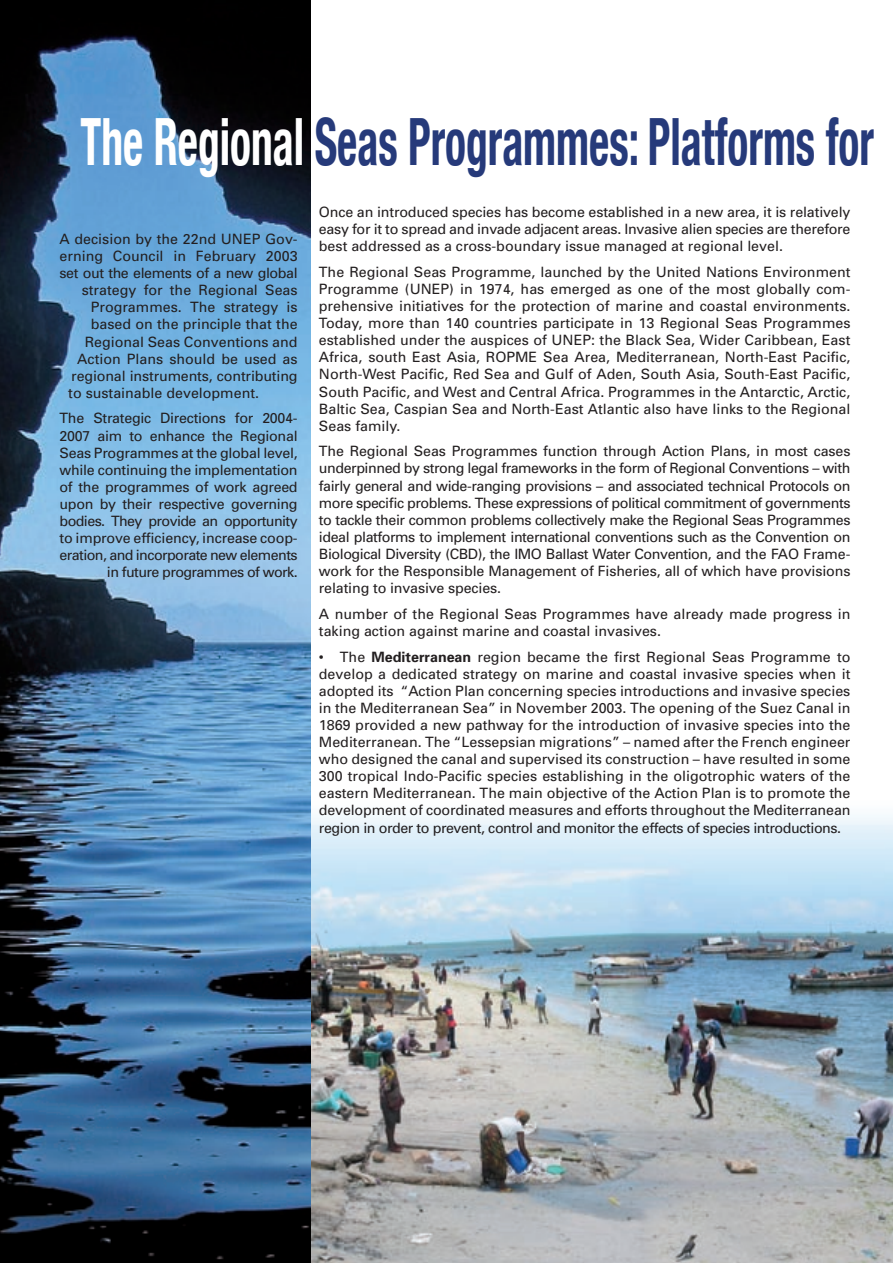
<style>
.page{position:relative;width:893px;height:1263px;background:#fff}
.page>*{position:absolute;margin:0;border:0;box-sizing:border-box;transform-origin:0 0}
.t1{font:700 condensed 65.25px "Helvetica Neue";color:#263a7a;scale:.67 1}
.t2{font:14.25px/17.1px "Univers";letter-spacing:-.01em;color:#231f20;text-align:justify}
.t3{font:14.25px "Univers";letter-spacing:-.03em;color:#231f20}
.s1{color:#fff}
.s2{font-weight:700}
</style>
<div class="page">
<img style="left:310px;top:777px;width:583px;height:486px">
<img style="left:0;top:0;width:310px;height:1263px">
<h1 class="t1" style="left:81px;top:102px;width:1186px"><span class="s1">The Regional</span> Seas Programmes: Platforms for</h1>
<p class="t2" style="left:319px;top:203px;width:533px">Once an introduced species has become established in a new area, it is relatively easy for it to spread and invade adjacent areas. Invasive alien species are therefore best addressed as a cross-boundary issue managed at regional level.</p>
<p class="t2" style="left:319px;top:263px;width:533px">The Regional Seas Programme, launched by the United Nations Environment Programme (UNEP) in 1974, has emerged as one of the most globally com&shy;prehensive initiatives for the protection of marine and coastal environments.<br>Today, more than 140 countries participate in 13 Regional Seas Programmes established under the auspices of UNEP: the Black Sea, Wider Caribbean, East Africa, south East Asia, ROPME Sea Area, Mediterranean, North-East Pacific, North-West Pacific, Red Sea and Gulf of Aden, South Asia, South-East Pacific, South Pacific, and West and Central Africa. Programmes in the Antarctic, Arctic, Baltic Sea, Caspian Sea and North-East Atlantic also have links to the Regional Seas family.</p>
<p class="t2" style="left:319px;top:442px;width:533px">The Regional Seas Programmes function through Action Plans, in most cases underpinned by strong legal frameworks in the form of Regional Conventions – with fairly general and wide-ranging provisions – and associated technical Protocols on more specific problems. These expressions of political commitment of governments to tackle their common problems collectively make the Regional Seas Programmes ideal platforms to implement international conventions such as the Convention on Biological Diversity (CBD), the IMO Ballast Water Convention, and the FAO Frame&shy;work for the Responsible Management of Fisheries, all of which have provisions relating to invasive species.</p>
<p class="t2" style="left:319px;top:605px;width:533px">A number of the Regional Seas Programmes have already made progress in taking action against marine and coastal invasives.</p>
<p class="t2" style="left:319px;top:648px;width:533px">• The <span class="s2">Mediterranean</span> region became the first Regional Seas Programme to develop a dedicated strategy on marine and coastal invasive species when it adopted its “Action Plan concerning species introductions and invasive species in the Mediterranean Sea” in November 2003. The opening of the Suez Canal in 1869 provided a new pathway for the introduction of invasive species into the Mediterranean. The “Lessepsian migrations” – named after the French engineer who designed the canal and supervised its construction – have resulted in some 300 tropical Indo-Pacific species establishing in the oligotrophic waters of the eastern Mediterranean. The main objective of the Action Plan is to promote the development of coordinated measures and efforts throughout the Mediterranean region in order to prevent, control and monitor the effects of species introductions.</p>
<p class="t2" style="left:60px;top:230px;width:240px">A decision by the 22nd UNEP Gov-</p>
<p class="t2" style="left:60px;top:247px;width:240px">erning Council in February 2003</p>
<p class="t3" style="left:60px;top:264px;width:240px">set out the elements of a new global</p>
<p class="t2" style="left:82px;top:281px;width:217px">strategy for the Regional Seas</p>
<p class="t2" style="left:91px;top:298px;width:208px">Programmes. The strategy is</p>
<p class="t2" style="left:91px;top:316px;width:208px">based on the principle that the</p>
<p class="t2" style="left:85px;top:333px;width:214px">Regional Seas Conventions and</p>
<p class="t2" style="left:77px;top:350px;width:222px">Action Plans should be used as</p>
<p class="t2" style="left:71px;top:367px;width:228px">regional instruments, contributing</p>
<p class="t2" style="left:68px;top:384px;width:192px">to sustainable development.</p>
<p class="t2" style="left:60px;top:410px;width:240px;text-align:right">The Strategic Directions for 2004- 2007 aim to enhance the Regional Seas Programmes at the global level, while continuing the implementation of the programmes of work agreed upon by their respective governing bodies. They provide an opportunity to improve efficiency, increase coop&shy;eration, and incorporate new elements in future programmes of work.</p>
</div>
